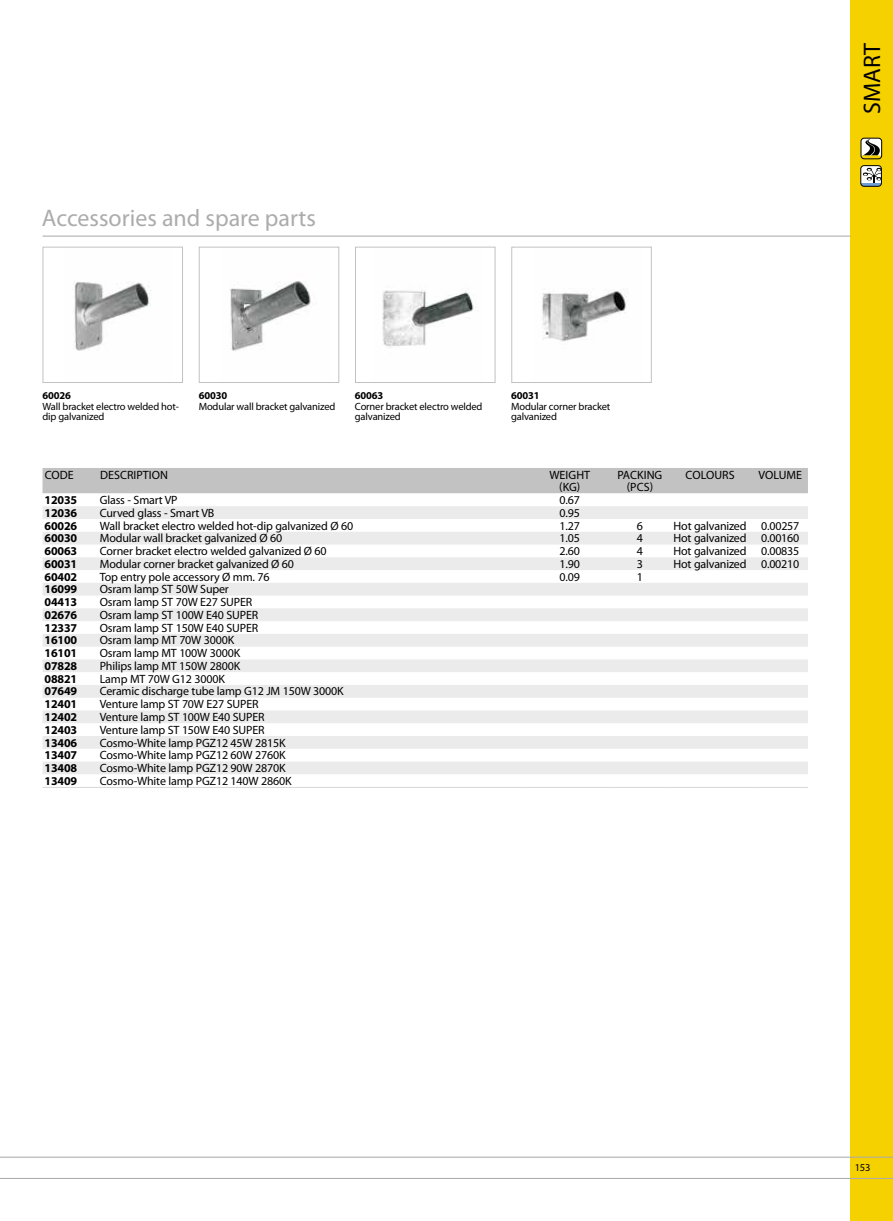
<style>
.page{position:relative;width:893px;height:1221px;background:#fff}
.page>*{position:absolute;margin:0;border:0;box-sizing:border-box;transform-origin:0 0}
.t1{font:24px "Myriad Pro";color:#acacac}
.t2{font:24px "Myriad Pro";letter-spacing:.005em;color:#000}
.t3{font:12px "Myriad Pro";letter-spacing:-.015em;color:#000}
.t4{font:700 12px "Myriad Pro";letter-spacing:-.015em;color:#000}
.t5{font:12px/12px "Myriad Pro";letter-spacing:.005em;color:#000;text-align:center}
.t6{font:10.5px/10.5px "Myriad Pro";letter-spacing:-.015em;color:#000}
.s1{font-weight:700}
</style>
<div class="page">
<div style="left:850px;top:0;width:43px;height:1220px;background:#f6d100"></div>
<hr style="left:0;top:1177px;width:893px;height:1px;background:#acacac">
<hr style="left:0;top:1156px;width:893px;height:1px;background:#acacac">
<hr style="left:43px;top:235px;width:807px;height:2px;background:#acacac">
<img style="left:542px;top:288px;width:86px;height:54px">
<div style="left:511px;top:247px;width:141px;height:136px;border:1px solid #c2c2c2"></div>
<img style="left:74px;top:281px;width:77px;height:70px">
<div style="left:43px;top:247px;width:140px;height:136px;border:1px solid #c2c2c2"></div>
<img style="left:230px;top:281px;width:81px;height:70px">
<div style="left:199px;top:247px;width:140px;height:136px;border:1px solid #c2c2c2"></div>
<img style="left:382px;top:290px;width:92px;height:58px">
<div style="left:355px;top:247px;width:140px;height:136px;border:1px solid #c2c2c2"></div>
<svg style="left:861px;top:139px;width:22px;height:20px"></svg>
<div style="left:861px;top:138px;width:21px;height:21px;border:1px solid #000;border-radius:3px"></div>
<svg style="left:861px;top:166px;width:20px;height:20px"></svg>
<svg style="left:861px;top:168px;width:20px;height:18px"></svg>
<div style="left:860px;top:165px;width:22px;height:21px;border:1px solid #000;border-radius:3px"></div>
<div style="left:43px;top:468px;width:765px;height:25px;background:#c2c2c2"></div>
<svg style="left:43px;top:506px;width:765px;height:268px;fill:#f0f0f0"></svg>
<hr style="left:43px;top:787px;width:55px;height:1px;background:#d7d7d7">
<hr style="left:98px;top:787px;width:429px;height:1px;background:#d7d7d7">
<hr style="left:527px;top:787px;width:85px;height:1px;background:#d7d7d7">
<hr style="left:612px;top:787px;width:56px;height:1px;background:#d7d7d7">
<hr style="left:668px;top:787px;width:85px;height:1px;background:#d7d7d7">
<hr style="left:753px;top:787px;width:55px;height:1px;background:#d7d7d7">
<p class="t1" style="left:42px;top:203px;width:276px">Accessories and spare parts</p>
<p class="t2" style="left:857px;top:114px;width:73px;rotate:-90deg">SMART</p>
<p class="t6" style="left:43px;top:390px;width:138px"><span class="s1">60026<br></span>Wall bracket electro welded hot&shy;dip galvanized</p>
<p class="t6" style="left:199px;top:390px;width:138px"><span class="s1">60030<br></span>Modular wall bracket galvanized</p>
<p class="t6" style="left:355px;top:390px;width:129px"><span class="s1">60063<br></span>Corner bracket electro welded galvanized</p>
<p class="t6" style="left:511px;top:390px;width:101px"><span class="s1">60031<br></span>Modular corner bracket galvanized</p>
<p class="t3" style="left:45px;top:467px;width:31px">CODE</p>
<p class="t5" style="left:100px;top:469px;width:70px">DESCRIPTION</p>
<p class="t5" style="left:549px;top:469px;width:42px">WEIGHT (KG)</p>
<p class="t5" style="left:617px;top:469px;width:46px">PACKING (PCS)</p>
<p class="t5" style="left:686px;top:469px;width:50px">COLOURS</p>
<p class="t3" style="left:758px;top:467px;width:45px">VOLUME</p>
<p class="t4" style="left:45px;top:492px;width:34px">12035</p>
<p class="t3" style="left:100px;top:492px;width:79px">Glass - Smart VP</p>
<p class="t3" style="left:560px;top:492px;width:22px">0.67</p>
<p class="t4" style="left:45px;top:505px;width:34px">12036</p>
<p class="t3" style="left:100px;top:505px;width:116px">Curved glass - Smart VB</p>
<p class="t3" style="left:560px;top:505px;width:22px">0.95</p>
<p class="t4" style="left:45px;top:517px;width:34px">60026</p>
<p class="t3" style="left:100px;top:518px;width:255px">Wall bracket electro welded hot-dip galvanized Ø 60</p>
<p class="t3" style="left:560px;top:518px;width:22px">1.27</p>
<p class="t3" style="left:637px;top:518px;width:8px">6</p>
<p class="t3" style="left:674px;top:518px;width:127px">Hot galvanized 0.00257</p>
<p class="t4" style="left:45px;top:530px;width:34px">60030</p>
<p class="t3" style="left:100px;top:531px;width:184px">Modular wall bracket galvanized Ø 60</p>
<p class="t3" style="left:560px;top:531px;width:22px">1.05</p>
<p class="t3" style="left:637px;top:531px;width:8px">4</p>
<p class="t3" style="left:674px;top:531px;width:127px">Hot galvanized 0.00160</p>
<p class="t4" style="left:45px;top:543px;width:34px">60063</p>
<p class="t3" style="left:100px;top:543px;width:228px">Corner bracket electro welded galvanized Ø 60</p>
<p class="t3" style="left:560px;top:543px;width:22px">2.60</p>
<p class="t3" style="left:637px;top:543px;width:8px">4</p>
<p class="t3" style="left:674px;top:543px;width:127px">Hot galvanized 0.00835</p>
<p class="t4" style="left:45px;top:556px;width:34px">60031</p>
<p class="t3" style="left:100px;top:556px;width:196px">Modular corner bracket galvanized Ø 60</p>
<p class="t3" style="left:559px;top:556px;width:22px">1.90</p>
<p class="t3" style="left:637px;top:556px;width:8px">3</p>
<p class="t3" style="left:674px;top:556px;width:127px">Hot galvanized 0.00210</p>
<p class="t4" style="left:45px;top:568px;width:34px">60402</p>
<p class="t3" style="left:100px;top:569px;width:171px">Top entry pole accessory Ø mm. 76</p>
<p class="t3" style="left:559px;top:569px;width:22px">0.09</p>
<p class="t3" style="left:637px;top:569px;width:8px">1</p>
<p class="t4" style="left:45px;top:581px;width:34px">16099</p>
<p class="t3" style="left:100px;top:582px;width:130px">Osram lamp ST 50W Super</p>
<p class="t4" style="left:45px;top:594px;width:34px">04413</p>
<p class="t3" style="left:100px;top:594px;width:154px">Osram lamp ST 70W E27 SUPER</p>
<p class="t4" style="left:45px;top:607px;width:34px">02676</p>
<p class="t3" style="left:100px;top:607px;width:160px">Osram lamp ST 100W E40 SUPER</p>
<p class="t4" style="left:45px;top:619px;width:34px">12337</p>
<p class="t3" style="left:100px;top:620px;width:160px">Osram lamp ST 150W E40 SUPER</p>
<p class="t4" style="left:45px;top:632px;width:34px">16100</p>
<p class="t3" style="left:100px;top:633px;width:136px">Osram lamp MT 70W 3000K</p>
<p class="t4" style="left:45px;top:645px;width:34px">16101</p>
<p class="t3" style="left:100px;top:645px;width:142px">Osram lamp MT 100W 3000K</p>
<p class="t4" style="left:45px;top:658px;width:34px">07828</p>
<p class="t3" style="left:100px;top:658px;width:142px">Philips lamp MT 150W 2800K</p>
<p class="t4" style="left:45px;top:670px;width:34px">08821</p>
<p class="t3" style="left:100px;top:671px;width:127px">Lamp MT 70W G12 3000K</p>
<p class="t4" style="left:45px;top:683px;width:34px">07649</p>
<p class="t3" style="left:100px;top:684px;width:245px">Ceramic discharge tube lamp G12 JM 150W 3000K</p>
<p class="t4" style="left:45px;top:696px;width:34px">12401</p>
<p class="t3" style="left:100px;top:696px;width:160px">Venture lamp ST 70W E27 SUPER</p>
<p class="t4" style="left:45px;top:709px;width:34px">12402</p>
<p class="t3" style="left:100px;top:709px;width:166px">Venture lamp ST 100W E40 SUPER</p>
<p class="t4" style="left:45px;top:721px;width:34px">12403</p>
<p class="t3" style="left:100px;top:722px;width:166px">Venture lamp ST 150W E40 SUPER</p>
<p class="t4" style="left:45px;top:734px;width:34px">13406</p>
<p class="t3" style="left:100px;top:735px;width:187px">Cosmo-White lamp PGZ12 45W 2815K</p>
<p class="t4" style="left:45px;top:747px;width:34px">13407</p>
<p class="t3" style="left:100px;top:747px;width:187px">Cosmo-White lamp PGZ12 60W 2760K</p>
<p class="t4" style="left:45px;top:760px;width:34px">13408</p>
<p class="t3" style="left:100px;top:760px;width:187px">Cosmo-White lamp PGZ12 90W 2870K</p>
<p class="t4" style="left:45px;top:772px;width:34px">13409</p>
<p class="t3" style="left:100px;top:773px;width:193px">Cosmo-White lamp PGZ12 140W 2860K</p>
<p class="t6" style="left:855px;top:1162px;width:17px">153</p>
</div>
